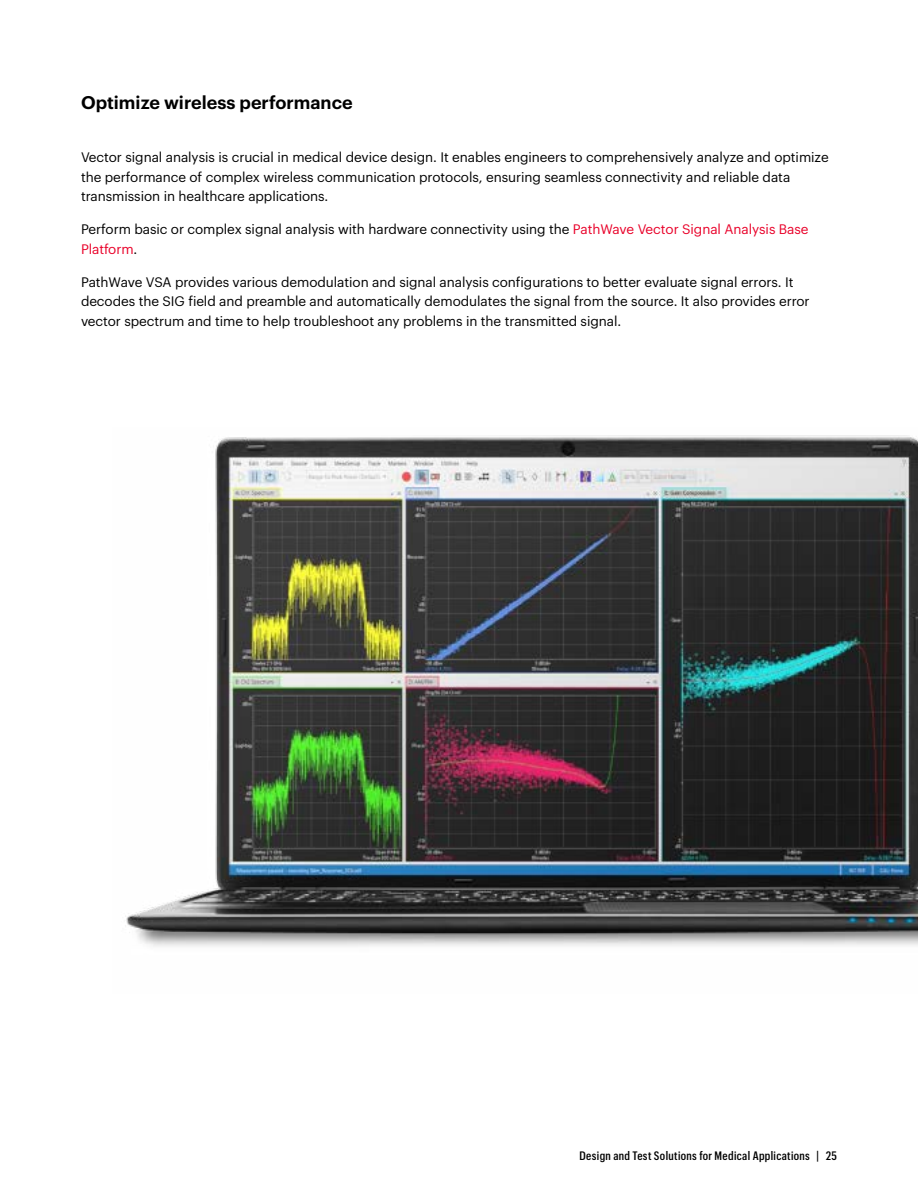
<style>
.page{position:relative;width:918px;height:1188px;background:#fff}
.page>*{position:absolute;margin:0;border:0;box-sizing:border-box;transform-origin:0 0}
.t1{font:600 18px "Graphik LC";color:#000}
.t2{font:13.5px/19.5px "Graphik LC";letter-spacing:-.005em;color:#000}
.t3{font:500 12px "Graphik Cond";letter-spacing:.03em;color:#000}
.s1{color:#e90029}
</style>
<div class="page">
<img style="left:125px;top:435px;width:793px;height:512px">
<h1 class="t1" style="left:81px;top:89px;width:273px">Optimize wireless performance</h1>
<p class="t2" style="left:81px;top:147px;width:749px">Vector signal analysis is crucial in medical device design. It enables engineers to comprehensively analyze and optimize the performance of complex wireless communication protocols, ensuring seamless connectivity and reliable data transmission in healthcare applications.</p>
<p class="t2" style="left:81px;top:219px;width:729px">Perform basic or complex signal analysis with hardware connectivity using the <span class="s1">PathWave Vector Signal Analysis Base<br>Platform</span>.</p>
<p class="t2" style="left:81px;top:271px;width:730px">PathWave VSA provides various demodulation and signal analysis configurations to better evaluate signal errors. It decodes the SIG field and preamble and automatically demodulates the signal from the source. It also provides error vector spectrum and time to help troubleshoot any problems in the transmitted signal.</p>
<p class="t3" style="left:580px;top:1147px;width:259px">Design and Test Solutions for Medical Applications | 25</p>
</div>
